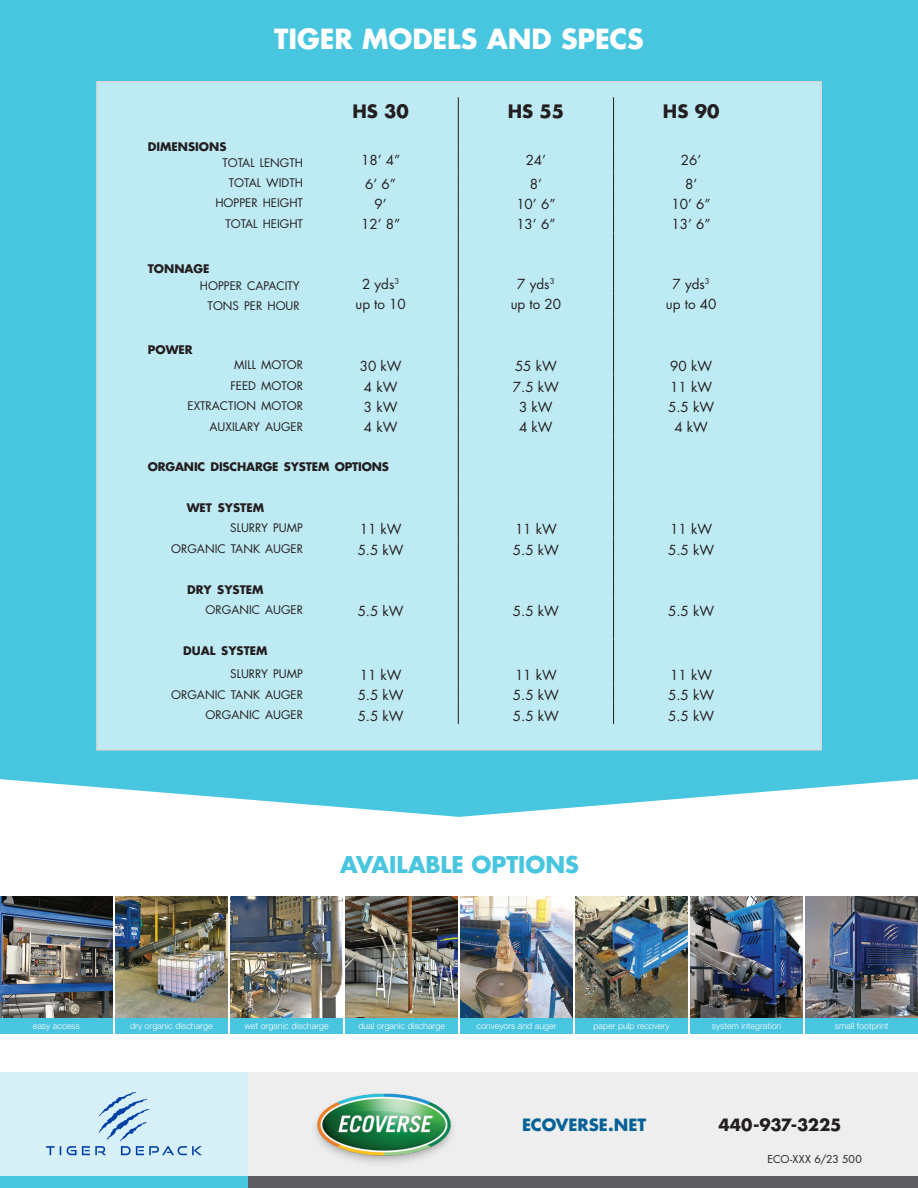
<style>
.page{position:relative;width:918px;height:1188px;background:#fff}
.page>*{position:absolute;margin:0;border:0;box-sizing:border-box;transform-origin:0 0}
.page-header{font:700 27px "Futura Std";letter-spacing:-.005em;color:#fff}
.page-header-2{font:700 22.5px "Futura Std";letter-spacing:-.005em;color:#48c5df}
.t1{font:700 18px "Futura Std";color:#231f20}
.t2{font:700 16.5px "Futura Std";color:#066196}
.t3{font:700 16.5px "Futura Std";letter-spacing:-.015em;color:#231f20}
.t4{font:13.5px "Futura Std";color:#231f20}
.t5{font:11.55px "Futura Std";color:#231f20}
.t6{font:700 11.55px "Futura Std";color:#231f20}
.pgh{font:10.5px "Futura Std";letter-spacing:.005em;color:#231f20}
.t7{font:300 8.85px "Helvetica Neue LT Std";color:#fff}
</style>
<div class="page">
<div style="left:0;top:1017px;width:107px;height:17px;background:#48c5df"></div>
<div style="left:0;top:1017px;width:113px;height:16px;background:#48c5df"></div>
<div style="left:115px;top:1017px;width:113px;height:16px;background:#48c5df"></div>
<div style="left:230px;top:1017px;width:113px;height:16px;background:#48c5df"></div>
<div style="left:345px;top:1017px;width:113px;height:16px;background:#48c5df"></div>
<img style="left:0;top:896px;width:113px;height:121px">
<img style="left:115px;top:896px;width:113px;height:121px">
<img style="left:230px;top:896px;width:113px;height:121px">
<img style="left:345px;top:896px;width:113px;height:121px">
<div style="left:575px;top:1017px;width:113px;height:17px;background:#48c5df"></div>
<div style="left:690px;top:1017px;width:113px;height:17px;background:#48c5df"></div>
<div style="left:805px;top:1017px;width:113px;height:17px;background:#48c5df"></div>
<img style="left:575px;top:896px;width:113px;height:121px">
<img style="left:690px;top:896px;width:113px;height:121px">
<img style="left:805px;top:896px;width:113px;height:121px">
<div style="left:460px;top:1017px;width:113px;height:17px;background:#48c5df"></div>
<img style="left:460px;top:896px;width:113px;height:121px">
<div style="left:0;top:0;width:918px;height:778px;background:#48c5df"></div>
<div style="left:97px;top:82px;width:724px;height:668px;background:#beeaf3"></div>
<div style="left:248px;top:1072px;width:670px;height:116px;background:#eeeeef"></div>
<div style="left:0;top:1072px;width:248px;height:116px;background:#d7eff6"></div>
<div style="left:248px;top:1176px;width:670px;height:12px;background:#5f5f62"></div>
<div style="left:0;top:1176px;width:248px;height:12px;background:#48c5df"></div>
<svg style="left:46px;top:1092px;width:156px;height:63px"></svg>
<img style="left:315px;top:1093px;width:138px;height:70px">
<svg style="left:0;top:778px;width:918px;height:39px"></svg>
<svg style="left:458px;top:97px;width:1px;height:136px"></svg>
<svg style="left:613px;top:97px;width:1px;height:136px"></svg>
<hr style="left:458px;top:233px;width:1px;height:40px;background:#231f20">
<hr style="left:613px;top:233px;width:1px;height:40px;background:#231f20">
<svg style="left:458px;top:273px;width:1px;height:41px"></svg>
<svg style="left:613px;top:273px;width:1px;height:41px"></svg>
<hr style="left:458px;top:314px;width:1px;height:40px;background:#231f20">
<hr style="left:613px;top:314px;width:1px;height:40px;background:#231f20">
<svg style="left:458px;top:354px;width:1px;height:370px"></svg>
<svg style="left:613px;top:354px;width:1px;height:370px"></svg>
<p class="page-header" style="left:274px;top:21px;width:371px">TIGER MODELS AND SPECS</p>
<p class="t1" style="left:352px;top:99px;width:58px">HS 30</p>
<p class="t1" style="left:508px;top:99px;width:58px">HS 55</p>
<p class="t1" style="left:663px;top:99px;width:58px">HS 90</p>
<p class="t6" style="left:148px;top:139px;width:80px">DIMENSIONS</p>
<p class="t5" style="left:222px;top:155px;width:82px">TOTAL LENGTH</p>
<p class="t4" style="left:361px;top:152px;width:41px">18’ 4”</p>
<p class="t4" style="left:526px;top:152px;width:22px">24’</p>
<p class="t4" style="left:681px;top:152px;width:22px">26’</p>
<p class="t5" style="left:229px;top:175px;width:76px">TOTAL WIDTH</p>
<p class="t4" style="left:365px;top:175px;width:32px">6’ 6”</p>
<p class="t4" style="left:530px;top:175px;width:14px">8’</p>
<p class="t4" style="left:685px;top:175px;width:14px">8’</p>
<p class="t5" style="left:215px;top:196px;width:89px">HOPPER HEIGHT</p>
<p class="t4" style="left:375px;top:195px;width:14px">9’</p>
<p class="t4" style="left:516px;top:195px;width:41px">10’ 6”</p>
<p class="t4" style="left:672px;top:195px;width:41px">10’ 6”</p>
<p class="t5" style="left:225px;top:216px;width:79px">TOTAL HEIGHT</p>
<p class="t4" style="left:361px;top:216px;width:41px">12’ 8”</p>
<p class="t4" style="left:516px;top:216px;width:41px">13’ 6”</p>
<p class="t4" style="left:672px;top:216px;width:41px">13’ 6”</p>
<p class="t6" style="left:148px;top:261px;width:63px">TONNAGE</p>
<p class="t5" style="left:200px;top:278px;width:101px">HOPPER CAPACITY</p>
<p class="t4" style="left:362px;top:275px;width:39px">2 yds<sup>3</sup></p>
<p class="t4" style="left:517px;top:275px;width:39px">7 yds<sup>3</sup></p>
<p class="t4" style="left:673px;top:275px;width:39px">7 yds<sup>3</sup></p>
<p class="t5" style="left:208px;top:299px;width:94px">TONS PER HOUR</p>
<p class="t4" style="left:355px;top:295px;width:52px">up to 10</p>
<p class="t4" style="left:511px;top:295px;width:52px">up to 20</p>
<p class="t4" style="left:666px;top:295px;width:52px">up to 40</p>
<p class="t6" style="left:148px;top:342px;width:46px">POWER</p>
<p class="t5" style="left:234px;top:358px;width:70px">MILL MOTOR</p>
<p class="t4" style="left:360px;top:358px;width:43px">30 kW</p>
<p class="t4" style="left:515px;top:358px;width:43px">55 kW</p>
<p class="t4" style="left:670px;top:358px;width:43px">90 kW</p>
<p class="t5" style="left:230px;top:378px;width:74px">FEED MOTOR</p>
<p class="t4" style="left:364px;top:378px;width:35px">4 kW</p>
<p class="t4" style="left:513px;top:378px;width:48px">7.5 kW</p>
<p class="t4" style="left:670px;top:378px;width:43px">11 kW</p>
<p class="t5" style="left:188px;top:399px;width:117px">EXTRACTION MOTOR</p>
<p class="t4" style="left:364px;top:398px;width:35px">3 kW</p>
<p class="t4" style="left:519px;top:398px;width:35px">3 kW</p>
<p class="t4" style="left:668px;top:398px;width:48px">5.5 kW</p>
<p class="t5" style="left:210px;top:419px;width:95px">AUXILARY AUGER</p>
<p class="t4" style="left:364px;top:419px;width:35px">4 kW</p>
<p class="t4" style="left:519px;top:419px;width:35px">4 kW</p>
<p class="t4" style="left:674px;top:419px;width:35px">4 kW</p>
<p class="t6" style="left:148px;top:459px;width:243px">ORGANIC DISCHARGE SYSTEM OPTIONS</p>
<p class="t6" style="left:187px;top:500px;width:79px">WET SYSTEM</p>
<p class="t5" style="left:230px;top:521px;width:74px">SLURRY PUMP</p>
<p class="t4" style="left:360px;top:521px;width:43px">11 kW</p>
<p class="t4" style="left:515px;top:521px;width:43px">11 kW</p>
<p class="t4" style="left:670px;top:521px;width:43px">11 kW</p>
<p class="t5" style="left:171px;top:541px;width:133px">ORGANIC TANK AUGER</p>
<p class="t4" style="left:358px;top:541px;width:48px">5.5 kW</p>
<p class="t4" style="left:513px;top:541px;width:48px">5.5 kW</p>
<p class="t4" style="left:668px;top:541px;width:48px">5.5 kW</p>
<p class="t6" style="left:187px;top:582px;width:78px">DRY SYSTEM</p>
<p class="t5" style="left:206px;top:602px;width:99px">ORGANIC AUGER</p>
<p class="t4" style="left:358px;top:602px;width:48px">5.5 kW</p>
<p class="t4" style="left:513px;top:602px;width:48px">5.5 kW</p>
<p class="t4" style="left:668px;top:602px;width:48px">5.5 kW</p>
<p class="t6" style="left:183px;top:643px;width:86px">DUAL SYSTEM</p>
<p class="t5" style="left:230px;top:667px;width:74px">SLURRY PUMP</p>
<p class="t4" style="left:360px;top:667px;width:43px">11 kW</p>
<p class="t4" style="left:515px;top:667px;width:43px">11 kW</p>
<p class="t4" style="left:670px;top:667px;width:43px">11 kW</p>
<p class="t5" style="left:171px;top:687px;width:133px">ORGANIC TANK AUGER</p>
<p class="t4" style="left:358px;top:687px;width:48px">5.5 kW</p>
<p class="t4" style="left:513px;top:687px;width:48px">5.5 kW</p>
<p class="t4" style="left:668px;top:687px;width:48px">5.5 kW</p>
<p class="t5" style="left:206px;top:707px;width:99px">ORGANIC AUGER</p>
<p class="t4" style="left:358px;top:707px;width:48px">5.5 kW</p>
<p class="t4" style="left:513px;top:707px;width:48px">5.5 kW</p>
<p class="t4" style="left:668px;top:707px;width:48px">5.5 kW</p>
<p class="page-header-2" style="left:340px;top:849px;width:240px">AVAILABLE OPTIONS</p>
<p class="t7" style="left:33px;top:1020px;width:48px">easy access</p>
<p class="t7" style="left:130px;top:1020px;width:84px">dry organic discharge</p>
<p class="t7" style="left:244px;top:1020px;width:86px">wet organic discharge</p>
<p class="t7" style="left:358px;top:1020px;width:88px">dual organic discharge</p>
<p class="t7" style="left:476px;top:1020px;width:82px">conveyors and auger</p>
<p class="t7" style="left:593px;top:1020px;width:78px">paper pulp recovery</p>
<p class="t7" style="left:712px;top:1020px;width:71px">system integration</p>
<p class="t7" style="left:835px;top:1020px;width:55px">small footprint</p>
<p class="t2" style="left:522px;top:1114px;width:126px">ECOVERSE.NET</p>
<p class="t3" style="left:719px;top:1114px;width:124px">440-937-3225</p>
<p class="pgh" style="left:767px;top:1152px;width:96px">ECO-XXX 6/23 500</p>
</div>
